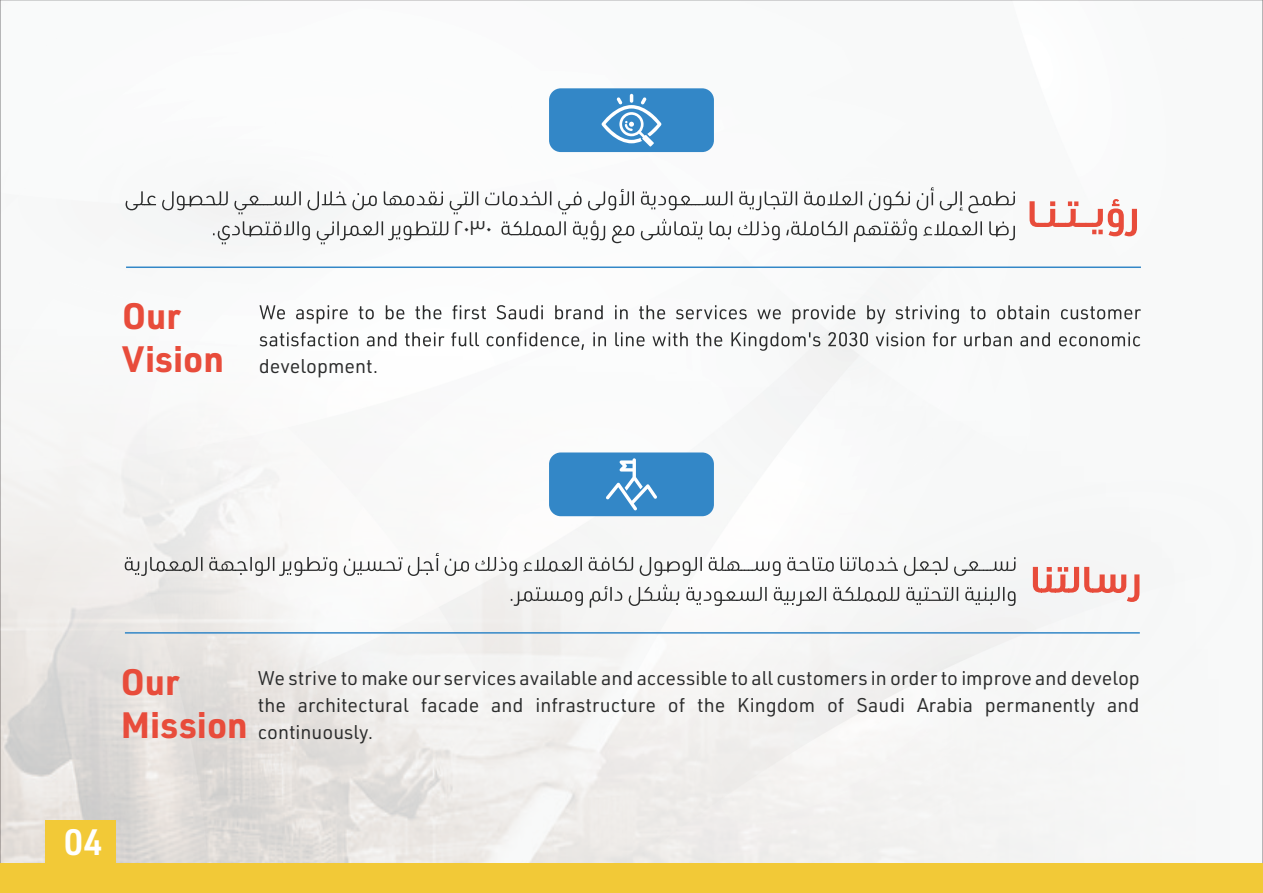
<style>
.page{position:relative;width:1263px;height:893px;background:#fff}
.page>*{position:absolute;margin:0;border:0;box-sizing:border-box;transform-origin:0 0}
.t1{font:700 36px/43.2px "URWDIN Arabic";color:#e84c3b}
.t2{font:600 36px "URWDIN Arabic";color:#fff}
.t3{font:19.5px/27px "URWDIN Arabic";color:#2b2c2c;text-align:justify}
</style>
<div class="page">
<img style="left:0;top:330px;width:1263px;height:534px">
<svg style="left:1029px;top:199px;width:108px;height:37px"></svg>
<svg style="left:126px;top:187px;width:889px;height:57px"></svg>
<svg style="left:259px;top:305px;width:882px;height:19px"></svg>
<svg style="left:259px;top:332px;width:881px;height:19px"></svg>
<hr style="left:126px;top:266px;width:1015px;height:2px;background:#3387c7">
<div style="left:549px;top:88px;width:165px;height:64px;background:#3387c7;border-radius:12px"></div>
<svg style="left:601px;top:94px;width:60px;height:53px"></svg>
<svg style="left:1033px;top:567px;width:106px;height:35px"></svg>
<svg style="left:125px;top:553px;width:890px;height:23px"></svg>
<svg style="left:511px;top:585px;width:504px;height:23px"></svg>
<hr style="left:125px;top:632px;width:1015px;height:2px;background:#3387c7">
<div style="left:549px;top:452px;width:165px;height:64px;background:#3387c7;border-radius:12px"></div>
<svg style="left:606px;top:458px;width:51px;height:52px"></svg>
<div style="left:0;top:864px;width:1263px;height:29px;background:#f2c937"></div>
<div style="left:45px;top:820px;width:70px;height:44px;background:#f2c937"></div>
<h1 class="t1" style="left:122px;top:295px;width:103px">Our<br>Vision</h1>
<p class="t3" style="left:259px;top:353px;width:121px">development.</p>
<p class="t3" style="left:454px;top:215px;width:39px">٢٠٣٠</p>
<h1 class="t1" style="left:121px;top:661px;width:129px">Our<br>Mission</h1>
<p class="t3" style="left:258px;top:665px;width:884px">We strive to make our services available and accessible to all customers in order to improve and develop the architectural facade and infrastructure of the Kingdom of Saudi Arabia permanently and continuously.</p>
<h1 class="t2" style="left:64px;top:821px;width:40px">04</h1>
</div>
